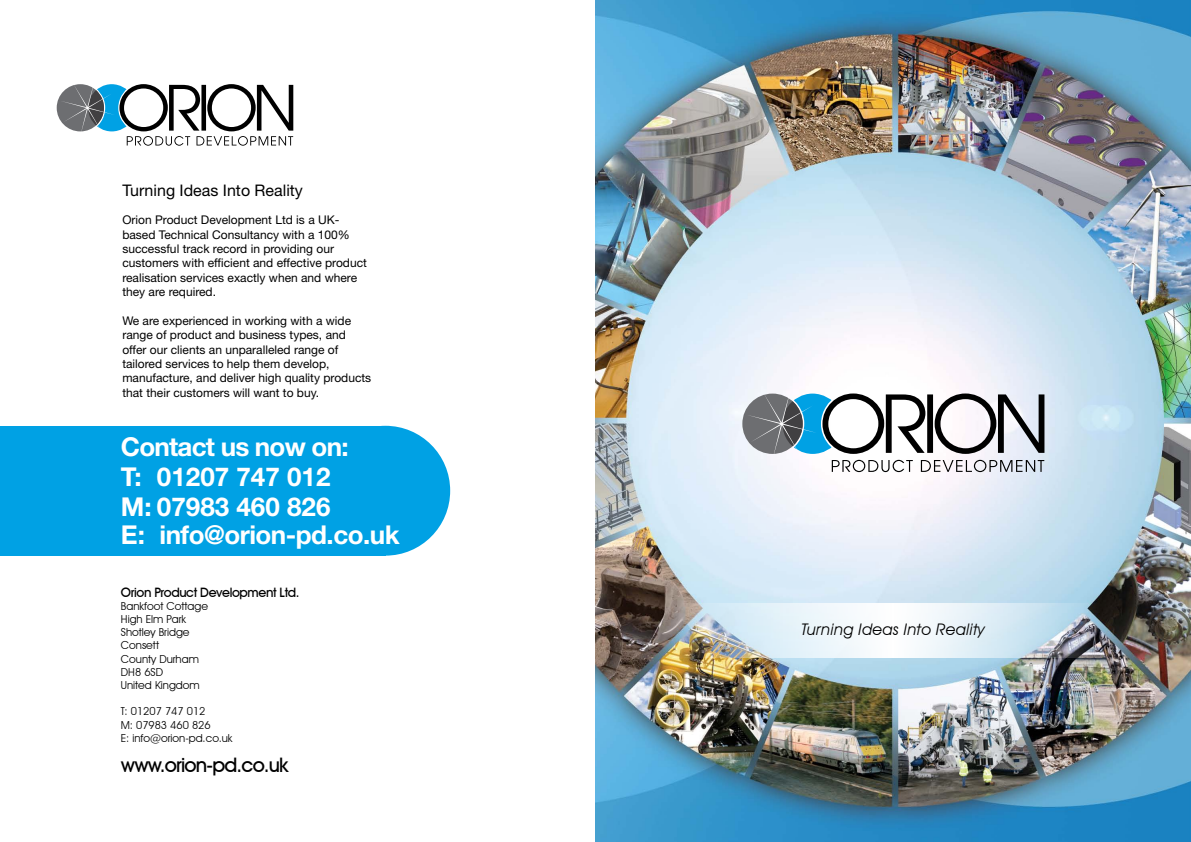
<style>
.page{position:relative;width:1191px;height:842px;background:#fff}
.page>*{position:absolute;margin:0;border:0;box-sizing:border-box;transform-origin:0 0}
.t1{font:700 26px/29.3px "Helvetica Neue LT Std";letter-spacing:-.02em;color:#fff}
.t2{font:500 20px "Avant Garde IT Cby BT";letter-spacing:-.04em;color:#000}
.t3{font:16px "Helvetica Neue LT Std";color:#000}
.t4{font:italic 16px "Avant Garde IT Cby BT";letter-spacing:.02em;color:#000}
.t5{font:500 13px "Avant Garde IT Cby BT";letter-spacing:-.03em;color:#000}
.t6{font:12px/14.4px "Helvetica Neue LT Std";color:#000}
.t7{font:11px/13.2px "Avant Garde IT Cby BT";color:#000}
</style>
<div class="page">
<img style="left:595px;top:0;width:596px;height:842px">
<img style="left:675px;top:604px;width:217px;height:54px">
<svg style="left:742px;top:394px;width:60px;height:60px"></svg>
<svg style="left:746px;top:389px;width:298px;height:83px"></svg>
<div style="left:321px;top:426px;width:129px;height:130px;background:#00a1e4;border-radius:50%"></div>
<div style="left:0;top:426px;width:385px;height:130px;background:#00a1e4"></div>
<div style="left:57px;top:84px;width:47px;height:47px;background:#6d6e71;border-radius:50%"></div>
<svg style="left:60px;top:84px;width:233px;height:62px"></svg>
<svg style="left:892px;top:604px;width:206px;height:54px"></svg>
<h3 class="t3" style="left:122px;top:180px;width:182px">Turning Ideas Into Reality</h3>
<p class="t6" style="left:122px;top:213px;width:246px">Orion Product Development Ltd is a UK&shy;based Technical Consultancy with a 100% successful track record in providing our customers with efficient and effective product realisation services exactly when and where they are required.</p>
<p class="t6" style="left:122px;top:313px;width:250px">We are experienced in working with a wide range of product and business types, and offer our clients an unparalleled range of tailored services to help them develop, manufacture, and deliver high quality products that their customers will want to buy.</p>
<h1 class="t1" style="left:121px;top:431px;width:280px">Contact us now on:<br>T: 01207 747 012<br>M: 07983 460 826<br>E: info@orion-pd.co.uk</h1>
<p class="t5" style="left:121px;top:584px;width:180px">Orion Product Development Ltd.</p>
<p class="t7" style="left:121px;top:599px;width:89px">Bankfoot Cottage<br>High Elm Park<br>Shotley Bridge<br>Consett<br>County Durham<br>DH8 6SD<br>United Kingdom</p>
<p class="t7" style="left:121px;top:705px;width:113px">T: 01207 747 012<br>M: 07983 460 826<br>E: info@orion-pd.co.uk</p>
<h2 class="t2" style="left:121px;top:753px;width:169px">www.orion-pd.co.uk</h2>
<h3 class="t4" style="left:801px;top:620px;width:185px">Turning Ideas Into Reality</h3>
</div>
